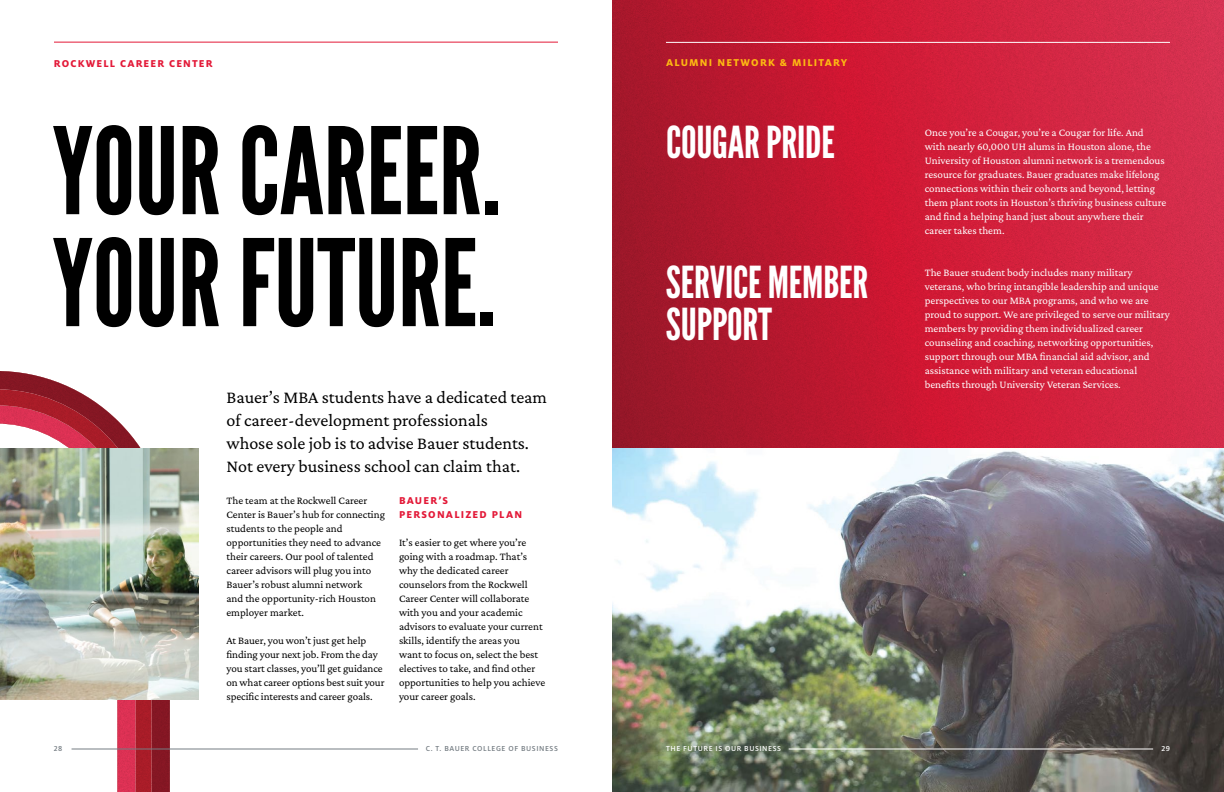
<style>
.page{position:relative;width:1224px;height:792px;background:#fff}
.page>*{position:absolute;margin:0;border:0;box-sizing:border-box;transform-origin:0 0}
.t1{font:120px/112px "League Gothic";letter-spacing:-.005em;color:#000}
.t2{font:44px/42px "League Gothic";letter-spacing:-.005em;color:#fff}
.t3{font:18px/23px "Crimson Pro";color:#000}
.t4{font:11px/14px "Crimson Pro";color:#fff}
.t5{font:11px/14px "Crimson Pro";color:#000}
.t6{font:800 11px/14px "Milo Pro";letter-spacing:.105em;color:#e31837}
.t7{font:800 11px "Milo Pro";letter-spacing:.105em;color:#fdba12}
.t8{font:500 8px "Milo Pro";letter-spacing:.07em;color:#747c82}
.t9{font:500 8px "Milo Pro";letter-spacing:.075em;color:#fff}
</style>
<div class="page">
<img style="left:0;top:371px;width:170px;height:421px">
<img style="left:612px;top:0;width:612px;height:448px">
<img style="left:612px;top:448px;width:612px;height:344px">
<hr style="left:54px;top:42px;width:504px;height:1px;background:#e31837">
<hr style="left:72px;top:749px;width:346px;height:1px;background:#747c82">
<hr style="left:789px;top:749px;width:364px;height:1px;background:#fff">
<hr style="left:666px;top:42px;width:504px;height:1px;background:#fff">
<img style="left:0;top:448px;width:198px;height:252px">
<p class="t6" style="left:54px;top:56px;width:160px">ROCKWELL CAREER CENTER</p>
<h1 class="t1" style="left:52px;top:116px;width:450px">YOUR CAREER.<br>YOUR FUTURE.</h1>
<h3 class="t3" style="left:226px;top:385px;width:322px">Bauer’s MBA students have a dedicated team of career-development professionals<br>whose sole job is to advise Bauer students.<br>Not every business school can claim that.</h3>
<p class="t5" style="left:226px;top:493px;width:160px">The team at the Rockwell Career<br>Center is Bauer’s hub for connecting students to the people and opportunities they need to advance their careers. Our pool of talented career advisors will plug you into<br>Bauer’s robust alumni network<br>and the opportunity-rich Houston employer market.</p>
<p class="t5" style="left:226px;top:633px;width:160px">At Bauer, you won’t just get help finding your next job. From the day you start classes, you’ll get guidance on what career options best suit your specific interests and career goals.</p>
<p class="t6" style="left:399px;top:493px;width:125px">BAUER’S<br>PERSONALIZED PLAN</p>
<p class="t5" style="left:399px;top:535px;width:148px">It’s easier to get where you’re going with a roadmap. That’s why the dedicated career counselors from the Rockwell<br>Career Center will collaborate with you and your academic advisors to evaluate your current skills, identify the areas you want to focus on, select the best electives to take, and find other opportunities to help you achieve your career goals.</p>
<p class="t8" style="left:54px;top:745px;width:10px">28</p>
<p class="t8" style="left:426px;top:745px;width:134px">C. T. BAUER COLLEGE OF BUSINESS</p>
<p class="t7" style="left:666px;top:57px;width:183px">ALUMNI NETWORK &amp; MILITARY</p>
<h2 class="t2" style="left:666px;top:122px;width:170px">COUGAR PRIDE</h2>
<p class="t4" style="left:925px;top:125px;width:243px">Once you’re a Cougar, you’re a Cougar for life. And with nearly 60,000 UH alums in Houston alone, the University of Houston alumni network is a tremendous resource for graduates. Bauer graduates make lifelong connections within their cohorts and beyond, letting them plant roots in Houston’s thriving business culture and find a helping hand just about anywhere their career takes them.</p>
<h2 class="t2" style="left:666px;top:262px;width:204px">SERVICE MEMBER<br>SUPPORT</h2>
<p class="t4" style="left:925px;top:265px;width:247px">The Bauer student body includes many military veterans, who bring intangible leadership and unique perspectives to our MBA programs, and who we are proud to support. We are privileged to serve our military members by providing them individualized career counseling and coaching, networking opportunities, support through our MBA financial aid advisor, and assistance with military and veteran educational benefits through University Veteran Services.</p>
<p class="t9" style="left:666px;top:745px;width:117px">THE FUTURE IS OUR BUSINESS</p>
<p class="t9" style="left:1161px;top:745px;width:10px">29</p>
</div>
